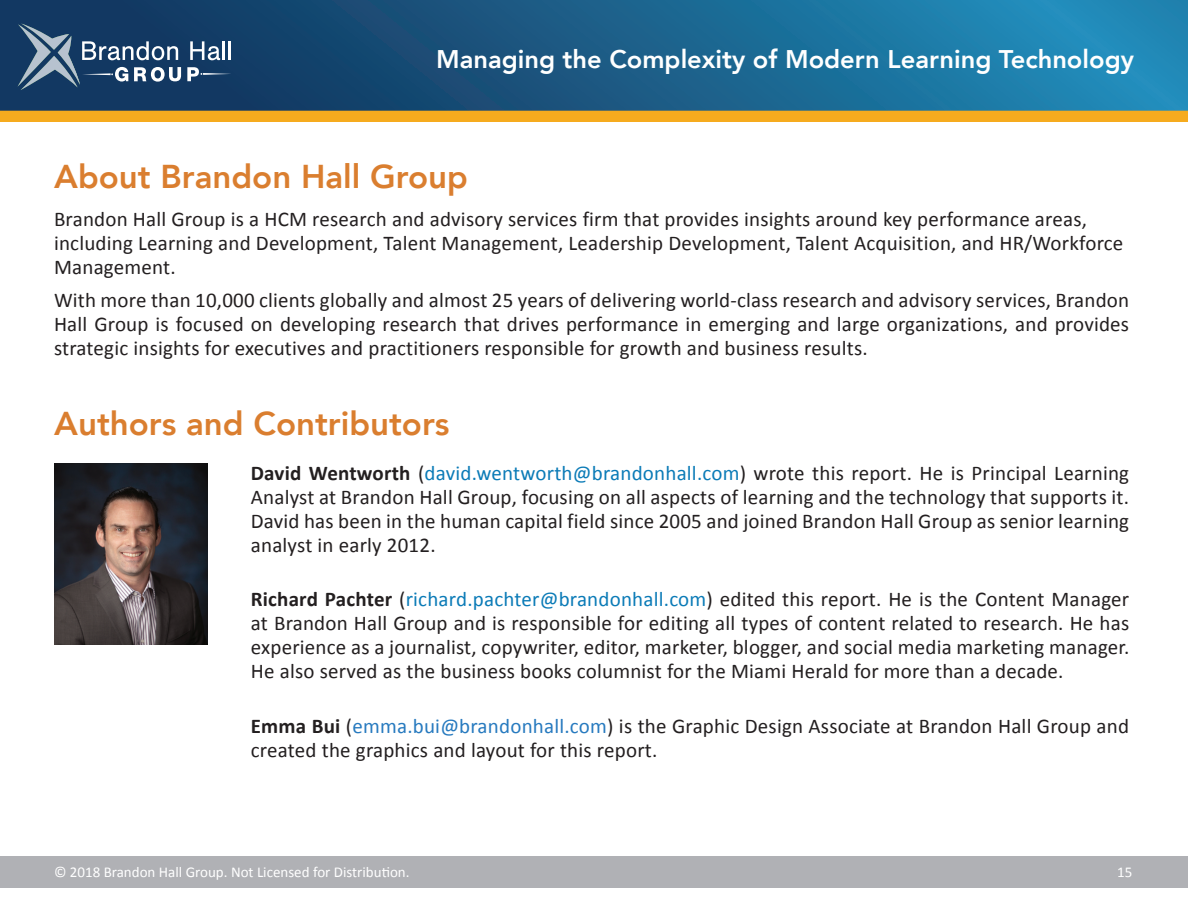
<style>
.page{position:relative;width:1188px;height:918px;background:#fff}
.page>*{position:absolute;margin:0;border:0;box-sizing:border-box;transform-origin:0 0}
.t1{font:800 33px "Avenir";color:#da7e2f}
.t2{font:800 25.5px "Avenir";color:#fff}
.t3{font:21px/24px "Calibri";letter-spacing:.01em;color:#231f20;text-align:justify}
.t4{font:15px "Calibri";color:#fff}
.s1{font-weight:700}
.s2{color:#0b7bb7}
.s3{color:#277abf}
</style>
<div class="page">
<svg style="left:0;top:0;width:1188px;height:111px;background:#1a618b"></svg>
<svg style="left:190px;top:41px;width:41px;height:19px"></svg>
<svg style="left:187px;top:67px;width:44px;height:14px"></svg>
<svg style="left:18px;top:23px;width:163px;height:67px;background:#3e5d7f"></svg>
<div style="left:0;top:111px;width:1188px;height:10px;background:#f6ab1e"></div>
<div style="left:0;top:856px;width:1188px;height:32px;background:#b0b1b5"></div>
<img style="left:54px;top:464px;width:153px;height:181px">
<p class="t2" style="left:436px;top:39px;width:699px">Managing the Complexity of Modern Learning Technology</p>
<h1 class="t1" style="left:54px;top:151px;width:415px">About Brandon Hall Group</h1>
<p class="t3" style="left:54px;top:207px;width:1071px;text-align:left">Brandon Hall Group is a HCM research and advisory services firm that provides insights around key performance areas, including Learning and Development, Talent Management, Leadership Development, Talent Acquisition, and HR/Workforce<br>Management.</p>
<p class="t3" style="left:54px;top:288px;width:1077px">With more than 10,000 clients globally and almost 25 years of delivering world-class research and advisory services, Brandon Hall Group is focused on developing research that drives performance in emerging and large organizations, and provides strategic insights for executives and practitioners responsible for growth and business results.</p>
<h1 class="t1" style="left:54px;top:398px;width:397px">Authors and Contributors</h1>
<p class="t3" style="left:251px;top:461px;width:880px"><span class="s1">David Wentworth</span> (<span class="s2">david.wentworth@brandonhall.com</span>) wrote this report. He is Principal Learning Analyst at Brandon Hall Group, focusing on all aspects of learning and the technology that supports it.<br>David has been in the human capital field since 2005 and joined Brandon Hall Group as senior learning analyst in early 2012.</p>
<p class="t3" style="left:251px;top:587px;width:880px"><span class="s1">Richard Pachter</span> (<span class="s2">richard.pachter@brandonhall.com</span>) edited this report. He is the Content Manager at Brandon Hall Group and is responsible for editing all types of content related to research. He has experience as a journalist, copywriter, editor, marketer, blogger, and social media marketing manager.<br>He also served as the business books columnist for the Miami Herald for more than a decade.</p>
<p class="t3" style="left:251px;top:714px;width:880px"><span class="s1">Emma Bui</span> (<span class="s3">emma.bui@brandonhall.com</span>) is the Graphic Design Associate at Brandon Hall Group and created the graphics and layout for this report.</p>
<p class="t4" style="left:54px;top:862px;width:357px">© 2018 Brandon Hall Group. Not Licensed for Distribution.</p>
<p class="t4" style="left:1117px;top:862px;width:17px">15</p>
</div>
